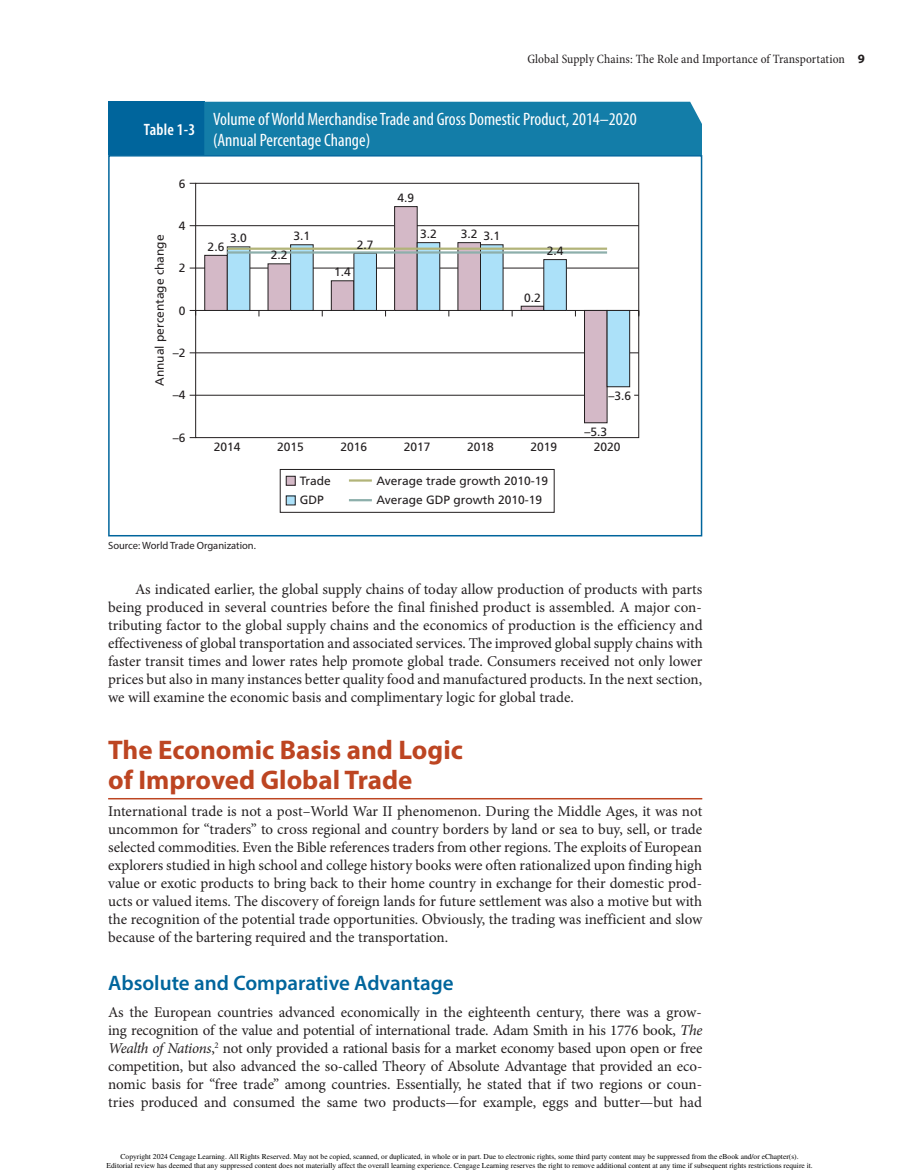
<style>
.page{position:relative;width:919px;height:1175px;background:#fff}
.page>*{position:absolute;margin:0;border:0;box-sizing:border-box;transform-origin:0 0}
.t1{font:700 27px/30px "Myriad Pro";color:#bd4522}
.t2{font:600 21px "Myriad Pro";color:#00659c}
.t3{font:condensed 18px/21px "Myriad Pro";color:#fff}
.t4{font:600 condensed 16.5px "Myriad Pro";letter-spacing:.015em;color:#fff}
.t5{font:15px/18px "Minion Pro";color:#231f20;text-align:justify}
.t6{font:condensed 12.75px "Minion Pro";letter-spacing:.005em;color:#231f20}
.t7{font:12px/19.6px "Frutiger LT Std";color:#231f20}
.t8{font:10.5px "Myriad Pro";color:#231f20}
.t9{font:7.5px/9.6px "Times";color:#000;text-align:center}
.s1{font-family:"Myriad Pro";font-weight:700;font-stretch:normal}
.s2{font-style:italic}
</style>
<div class="page">
<hr style="left:108px;top:798px;width:594px;height:1px;background:#bd4522">
<div style="left:108px;top:102px;width:96px;height:53px;background:#00659c"></div>
<div style="left:204px;top:102px;width:497px;height:53px;background:#137da8"></div>
<div style="left:195px;top:183px;width:443px;height:255px;border:1px solid #231f20"></div>
<hr style="left:195px;top:225px;width:443px;height:1px;background:#231f20">
<hr style="left:195px;top:268px;width:443px;height:1px;background:#231f20">
<hr style="left:195px;top:310px;width:443px;height:1px;background:#231f20">
<hr style="left:195px;top:352px;width:443px;height:1px;background:#231f20">
<hr style="left:195px;top:395px;width:389px;height:1px;background:#231f20">
<div style="left:205px;top:255px;width:22px;height:55px;background:#d4b9c7"></div>
<div style="left:204px;top:255px;width:23px;height:56px;border:1px solid #231f20"></div>
<div style="left:227px;top:247px;width:23px;height:63px;background:#ace1f9"></div>
<div style="left:227px;top:246px;width:23px;height:65px;border:1px solid #231f20"></div>
<div style="left:268px;top:264px;width:22px;height:46px;background:#d4b9c7"></div>
<div style="left:290px;top:245px;width:23px;height:65px;background:#ace1f9"></div>
<div style="left:290px;top:244px;width:23px;height:67px;border:1px solid #231f20"></div>
<div style="left:331px;top:281px;width:23px;height:29px;background:#d4b9c7"></div>
<div style="left:331px;top:280px;width:23px;height:31px;border:1px solid #231f20"></div>
<div style="left:354px;top:253px;width:22px;height:57px;background:#ace1f9"></div>
<div style="left:353px;top:253px;width:23px;height:58px;border:1px solid #231f20"></div>
<div style="left:394px;top:207px;width:23px;height:103px;background:#d4b9c7"></div>
<div style="left:394px;top:206px;width:23px;height:105px;border:1px solid #231f20"></div>
<div style="left:417px;top:243px;width:22px;height:67px;background:#ace1f9"></div>
<div style="left:416px;top:242px;width:24px;height:69px;border:1px solid #231f20"></div>
<div style="left:457px;top:243px;width:23px;height:67px;background:#d4b9c7"></div>
<div style="left:480px;top:245px;width:23px;height:65px;background:#ace1f9"></div>
<div style="left:480px;top:244px;width:23px;height:67px;border:1px solid #231f20"></div>
<hr style="left:521px;top:306px;width:22px;height:4px;background:#d4b9c7">
<div style="left:520px;top:306px;width:24px;height:5px;border:1px solid #231f20"></div>
<div style="left:543px;top:259px;width:23px;height:51px;background:#ace1f9"></div>
<div style="left:543px;top:259px;width:23px;height:52px;border:1px solid #231f20"></div>
<div style="left:584px;top:310px;width:22px;height:113px;background:#d4b9c7"></div>
<div style="left:584px;top:310px;width:23px;height:113px;border:1px solid #231f20"></div>
<div style="left:606px;top:310px;width:23px;height:77px;background:#ace1f9"></div>
<hr style="left:227px;top:247px;width:379px;height:3px;background:#b2b479">
<hr style="left:227px;top:251px;width:379px;height:3px;background:#8dafab">
<div style="left:286px;top:496px;width:9px;height:9px;background:#ace1f9"></div>
<div style="left:286px;top:495px;width:9px;height:10px;border:1px solid #231f20"></div>
<div style="left:286px;top:476px;width:9px;height:9px;background:#d4b9c7"></div>
<div style="left:286px;top:476px;width:9px;height:9px;border:1px solid #231f20"></div>
<div style="left:280px;top:469px;width:274px;height:44px;border:1px solid #231f20"></div>
<hr style="left:349px;top:479px;width:23px;height:2px;background:#b2b479">
<hr style="left:349px;top:499px;width:23px;height:2px;background:#8dafab">
<div style="left:108px;top:155px;width:594px;height:381px;border:2px solid #00659c"></div>
<p class="t6" style="left:527px;top:51px;width:339px">Global Supply Chains: The Role and Importance of Transportation <span class="s1">9</span></p>
<p class="t4" style="left:144px;top:119px;width:53px">Table 1-3</p>
<p class="t7" style="left:179px;top:174px;width:8px">6</p>
<p class="t7" style="left:179px;top:216px;width:8px">4</p>
<p class="t7" style="left:179px;top:258px;width:8px">2</p>
<p class="t7" style="left:179px;top:301px;width:8px">0</p>
<p class="t7" style="left:150px;top:386px;width:153px;rotate:-90deg">Annual percentage change</p>
<p class="t7" style="left:173px;top:343px;width:14px">–2</p>
<p class="t7" style="left:173px;top:385px;width:14px">–4</p>
<p class="t7" style="left:173px;top:428px;width:14px">–6</p>
<p class="t3" style="left:213px;top:108px;width:424px">Volume of World Merchandise Trade and Gross Domestic Product, 2014–2020 (Annual Percentage Change)</p>
<p class="t7" style="left:230px;top:228px;width:18px">3.0</p>
<p class="t7" style="left:207px;top:237px;width:18px">2.6</p>
<p class="t7" style="left:293px;top:226px;width:18px">3.1</p>
<p class="t7" style="left:271px;top:245px;width:18px">2.2</p>
<p class="t7" style="left:356px;top:235px;width:18px">2.7</p>
<p class="t7" style="left:334px;top:262px;width:18px">1.4</p>
<p class="t7" style="left:397px;top:188px;width:18px">4.9</p>
<p class="t7" style="left:420px;top:224px;width:18px">3.2</p>
<p class="t7" style="left:460px;top:225px;width:41px">3.2 3.1</p>
<p class="t7" style="left:546px;top:241px;width:18px">2.4</p>
<p class="t7" style="left:524px;top:288px;width:18px">0.2</p>
<p class="t7" style="left:214px;top:437px;width:28px">2014</p>
<p class="t7" style="left:608px;top:386px;width:24px">–3.6</p>
<p class="t7" style="left:584px;top:422px;width:24px">–5.3</p>
<p class="t7" style="left:277px;top:437px;width:28px">2015</p>
<p class="t7" style="left:340px;top:437px;width:28px">2016</p>
<p class="t7" style="left:403px;top:437px;width:28px">2017</p>
<p class="t7" style="left:467px;top:437px;width:28px">2018</p>
<p class="t7" style="left:530px;top:437px;width:28px">2019</p>
<p class="t7" style="left:593px;top:437px;width:28px">2020</p>
<p class="t7" style="left:299px;top:470px;width:33px">Trade</p>
<p class="t7" style="left:376px;top:470px;width:173px">Average trade growth 2010-19<br>Average GDP growth 2010-19</p>
<p class="t7" style="left:299px;top:490px;width:25px">GDP</p>
<p class="t8" style="left:108px;top:539px;width:149px">Source: World Trade Organization.</p>
<p class="t5" style="left:108px;top:580px;width:596px;text-indent:27px">As indicated earlier, the global supply chains of today allow production of products with parts being produced in several countries before the final finished product is assembled. A major con&shy;tributing factor to the global supply chains and the economics of production is the efficiency and effectiveness of global transportation and associated services. The improved global supply chains with faster transit times and lower rates help promote global trade. Consumers received not only lower prices but also in many instances better quality food and manufactured products. In the next section, we will examine the economic basis and complimentary logic for global trade.</p>
<h1 class="t1" style="left:108px;top:734px;width:356px">The Economic Basis and Logic of Improved Global Trade</h1>
<p class="t5" style="left:108px;top:802px;width:595px">International trade is not a post–World War II phenomenon. During the Middle Ages, it was not uncommon for “traders” to cross regional and country borders by land or sea to buy, sell, or trade selected commodities. Even the Bible references traders from other regions. The exploits of European explorers studied in high school and college history books were often rationalized upon finding high value or exotic products to bring back to their home country in exchange for their domestic prod&shy;ucts or valued items. The discovery of foreign lands for future settlement was also a motive but with the recognition of the potential trade opportunities. Obviously, the trading was inefficient and slow because of the bartering required and the transportation.</p>
<h2 class="t2" style="left:108px;top:969px;width:347px">Absolute and Comparative Advantage</h2>
<p class="t5" style="left:108px;top:1003px;width:595px">As the European countries advanced economically in the eighteenth century, there was a grow&shy;ing recognition of the value and potential of international trade. Adam Smith in his 1776 book, <span class="s2">The Wealth of Nations</span>,<sup>2</sup> not only provided a rational basis for a market economy based upon open or free competition, but also advanced the so-called Theory of Absolute Advantage that provided an eco&shy;nomic basis for “free trade” among countries. Essentially, he stated that if two regions or coun&shy;tries produced and consumed the same two products—for example, eggs and butter—but had</p>
<p class="t9" style="left:107px;top:1151px;width:707px">Copyright 2024 Cengage Learning. All Rights Reserved. May not be copied, scanned, or duplicated, in whole or in part. Due to electronic rights, some third party content may be suppressed from the eBook and/or eChapter(s).<br>Editorial review has deemed that any suppressed content does not materially affect the overall learning experience. Cengage Learning reserves the right to remove additional content at any time if subsequent rights restrictions require it.</p>
</div>
